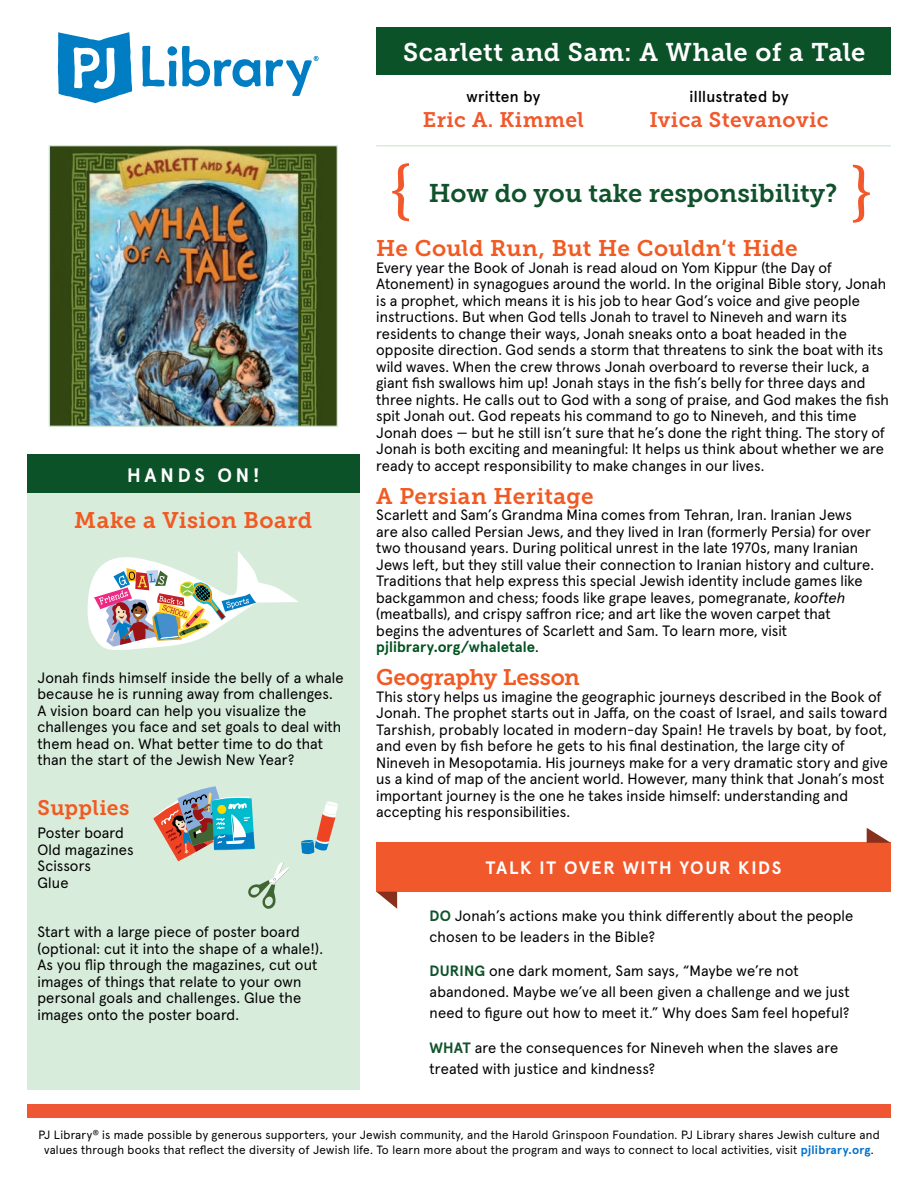
<style>
.page{position:relative;width:918px;height:1188px;background:#fff}
.page>*{position:absolute;margin:0;border:0;box-sizing:border-box;transform-origin:0 0}
.t1{font:700 66px "Minion Pro";color:#f1582c}
.t2{font:25.5px "Museo Slab 700";letter-spacing:.015em;color:#fff}
.t3{font:25.5px "Museo Slab 700";color:#10522b}
.t4{font:22.5px "Museo Slab 700";letter-spacing:.01em;color:#f15a22}
.t5{font:22.5px "Museo Slab 700";letter-spacing:-.01em;color:#f15a22}
.t6{font:21px "Museo Slab 700";letter-spacing:.02em;color:#f1582c}
.t7{font:21px "Museo Slab 700";letter-spacing:.015em;color:#f15a22}
.t8{font:700 19.5px "Apercu Pro";letter-spacing:.2em;color:#fff}
.t9{font:700 18px "Apercu Pro";letter-spacing:.09em;color:#fff}
.t10{font:500 15.75px "Apercu Pro";letter-spacing:.02em;color:#000}
.t11{font:15px/16.5px "Apercu Pro";letter-spacing:.005em;color:#000}
.t12{font:12px/15px "Apercu Pro";letter-spacing:.02em;color:#000;text-align:center}
.s1{font-style:italic}
.s2{font-weight:700;color:#00521f}
.s3{font-weight:700;color:#10522b}
.s4{font-weight:700;color:#0070ce}
</style>
<div class="page">
<div style="left:27px;top:481px;width:333px;height:608px;background:#d8ecdb"></div>
<div style="left:376px;top:27px;width:515px;height:48px;background:#0b5229"></div>
<img style="left:51px;top:147px;width:285px;height:278px">
<div style="left:49px;top:145px;width:289px;height:282px;border:1px solid #d8ecdb"></div>
<hr style="left:376px;top:145px;width:515px;height:2px;background:#d8ecdb">
<div style="left:376px;top:843px;width:515px;height:49px;background:#f1582c"></div>
<svg style="left:376px;top:892px;width:21px;height:17px"></svg>
<svg style="left:867px;top:828px;width:24px;height:15px"></svg>
<div style="left:27px;top:1104px;width:864px;height:13px;background:#ee5634"></div>
<div style="left:27px;top:455px;width:333px;height:38px;background:#0b5229"></div>
<svg style="left:58px;top:32px;width:74px;height:71px"></svg>
<svg style="left:142px;top:46px;width:177px;height:50px"></svg>
<svg style="left:301px;top:801px;width:37px;height:53px"></svg>
<svg style="left:153px;top:786px;width:136px;height:123px"></svg>
<svg style="left:88px;top:551px;width:211px;height:99px"></svg>
<h2 class="t2" style="left:403px;top:38px;width:464px">Scarlett and Sam: A Whale of a Tale</h2>
<p class="t10" style="left:467px;top:84px;width:75px">written by</p>
<h3 class="t6" style="left:423px;top:108px;width:163px">Eric A. Kimmel</h3>
<p class="t10" style="left:689px;top:84px;width:101px">illlustrated by</p>
<h3 class="t6" style="left:649px;top:108px;width:181px">Ivica Stevanovic</h3>
<h3 class="t8" style="left:127px;top:460px;width:134px">HANDS ON!</h3>
<h3 class="t4" style="left:74px;top:507px;width:240px">Make a Vision Board</h3>
<p class="t11" style="left:38px;top:668px;width:308px">Jonah finds himself inside the belly of a whale because he is running away from challenges.<br>A vision board can help you visualize the challenges you face and set goals to deal with them head on. What better time to do that than the start of the Jewish New Year?</p>
<h3 class="t7" style="left:38px;top:796px;width:93px">Supplies</h3>
<p class="t11" style="left:38px;top:824px;width:98px">Poster board<br>Old magazines<br>Scissors<br>Glue</p>
<p class="t11" style="left:38px;top:923px;width:287px">Start with a large piece of poster board (optional: cut it into the shape of a whale!).<br>As you flip through the magazines, cut out images of things that relate to your own personal goals and challenges. Glue the images onto the poster board.</p>
<h1 class="t1" style="left:389px;top:143px;width:25px">{</h1>
<h2 class="t3" style="left:429px;top:179px;width:410px">How do you take responsibility?</h2>
<h1 class="t1" style="left:850px;top:144px;width:25px">}</h1>
<h3 class="t4" style="left:376px;top:236px;width:423px">He Could Run, But He Couldn’t Hide</h3>
<p class="t11" style="left:376px;top:258px;width:514px">Every year the Book of Jonah is read aloud on Yom Kippur (the Day of Atonement) in synagogues around the world. In the original Bible story, Jonah is a prophet, which means it is his job to hear God’s voice and give people instructions. But when God tells Jonah to travel to Nineveh and warn its residents to change their ways, Jonah sneaks onto a boat headed in the opposite direction. God sends a storm that threatens to sink the boat with its wild waves. When the crew throws Jonah overboard to reverse their luck, a giant fish swallows him up! Jonah stays in the fish’s belly for three days and three nights. He calls out to God with a song of praise, and God makes the fish spit Jonah out. God repeats his command to go to Nineveh, and this time Jonah does — but he still isn’t sure that he’s done the right thing. The story of Jonah is both exciting and meaningful: It helps us think about whether we are ready to accept responsibility to make changes in our lives.</p>
<h3 class="t4" style="left:376px;top:483px;width:219px">A Persian Heritage</h3>
<p class="t11" style="left:376px;top:506px;width:499px">Scarlett and Sam’s Grandma Mina comes from Tehran, Iran. Iranian Jews are also called Persian Jews, and they lived in Iran (formerly Persia) for over two thousand years. During political unrest in the late 1970s, many Iranian Jews left, but they still value their connection to Iranian history and culture.<br>Traditions that help express this special Jewish identity include games like backgammon and chess; foods like grape leaves, pomegranate, <span class="s1">koofteh </span>(meatballs), and crispy saffron rice; and art like the woven carpet that begins the adventures of Scarlett and Sam. To learn more, visit <span class="s2">pjlibrary.org/whaletale</span>.</p>
<h3 class="t5" style="left:376px;top:665px;width:205px">Geography Lesson</h3>
<p class="t11" style="left:376px;top:687px;width:513px">This story helps us imagine the geographic journeys described in the Book of Jonah. The prophet starts out in Jaffa, on the coast of Israel, and sails toward Tarshish, probably located in modern-day Spain! He travels by boat, by foot, and even by fish before he gets to his final destination, the large city of Nineveh in Mesopotamia. His journeys make for a very dramatic story and give us a kind of map of the ancient world. However, many think that Jonah’s most important journey is the one he takes inside himself: understanding and accepting his responsibilities.</p>
<p class="t9" style="left:486px;top:854px;width:297px">TALK IT OVER WITH YOUR KIDS</p>
<p class="t11" style="left:430px;top:904px;width:425px;line-height:21px"><span class="s3">DO</span> Jonah’s actions make you think differently about the people chosen to be leaders in the Bible?</p>
<p class="t11" style="left:430px;top:959px;width:422px;line-height:21px"><span class="s3">DURING</span> one dark moment, Sam says, “Maybe we’re not abandoned. Maybe we’ve all been given a challenge and we just need to figure out how to meet it.” Why does Sam feel hopeful?</p>
<p class="t11" style="left:430px;top:1036px;width:410px;line-height:21px"><span class="s3">WHAT</span> are the consequences for Nineveh when the slaves are treated with justice and kindness?</p>
<p class="t12" style="left:38px;top:1126px;width:843px">PJ Library<sup>®</sup> is made possible by generous supporters, your Jewish community, and the Harold Grinspoon Foundation. PJ Library shares Jewish culture and values through books that reflect the diversity of Jewish life. To learn more about the program and ways to connect to local activities, visit <span class="s4">pjlibrary.org</span>.</p>
</div>
